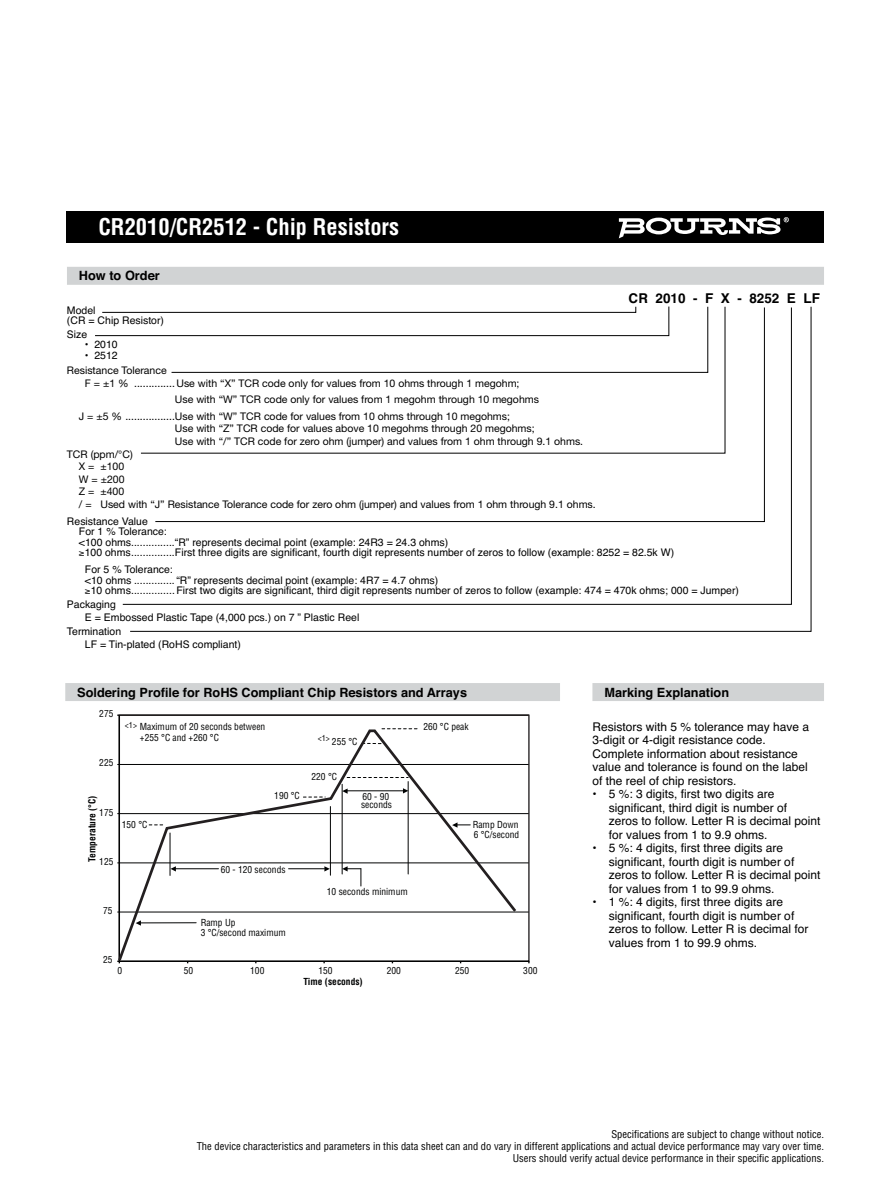
<style>
.page{position:relative;width:891px;height:1188px;background:#fff}
.page>*{position:absolute;margin:0;border:0;box-sizing:border-box;transform-origin:0 0}
.t1{font:700 condensed 22.5px "Helvetica";color:#fff}
.t2{font:700 13.5px "Helvetica";color:#000}
.t3{font:700 12.75px "Helvetica";color:#000}
.t4{font:12px/13.5px "Helvetica";color:#000}
.t5{font:10.5px/10.5px "Helvetica";color:#000}
.t6{font:10.5px/12.6px "Helvetica Neue";color:#000}
.t7{font:condensed 10.5px/12px "Helvetica";color:#000;text-align:right}
.t8{font:condensed 9.45px/8.1px "Helvetica";color:#010202}
.t9{font:700 condensed 9.45px "Helvetica";color:#010202}
.t10{font:condensed 8.1px "Helvetica";color:#010202}
</style>
<div class="page">
<div style="left:67px;top:212px;width:757px;height:31px;background:#000"></div>
<svg style="left:619px;top:217px;width:170px;height:21px"></svg>
<div style="left:65px;top:683px;width:495px;height:18px;background:#d1d3d4"></div>
<hr style="left:119px;top:912px;width:410px;height:1px;background:#010202">
<hr style="left:119px;top:863px;width:410px;height:1px;background:#010202">
<hr style="left:119px;top:813px;width:410px;height:1px;background:#010202">
<hr style="left:119px;top:764px;width:410px;height:1px;background:#010202">
<hr style="left:119px;top:715px;width:1px;height:246px;background:#010202">
<hr style="left:119px;top:961px;width:410px;height:1px;background:#010202">
<svg style="left:117px;top:728px;width:402px;height:236px"></svg>
<hr style="left:346px;top:790px;width:58px;height:1px;background:#010202">
<div style="left:592px;top:683px;width:232px;height:18px;background:#d1d3d4"></div>
<div style="left:67px;top:267px;width:757px;height:18px;background:#d1d3d4"></div>
<svg style="left:129px;top:306px;width:683px;height:326px"></svg>
<h1 class="t1" style="left:98px;top:218px;width:302px">CR2010/CR2512 - Chip Resistors</h1>
<p class="t3" style="left:79px;top:271px;width:82px">How to Order</p>
<p class="t2" style="left:629px;top:294px;width:193px">CR 2010 - F X - 8252 E LF</p>
<p class="t5" style="left:67px;top:306px;width:99px">Model<br>(CR = Chip Resistor)</p>
<p class="t5" style="left:67px;top:330px;width:22px">Size</p>
<p class="t5" style="left:85px;top:340px;width:34px">• 2010</p>
<p class="t5" style="left:85px;top:351px;width:34px">• 2512</p>
<p class="t6" style="left:85px;top:366px;width:436px;text-indent:-18px">Resistance Tolerance<br>F = ±1 % .............. Use with “X” TCR code only for values from 10 ohms through 1 megohm;</p>
<p class="t6" style="left:79px;top:391px;width:462px;line-height:17.1px;text-indent:96px">Use with “W” TCR code only for values from 1 megohm through 10 megohms<br>J = ±5 % .................Use with “W” TCR code for values from 10 ohms through 10 megohms;</p>
<p class="t6" style="left:175px;top:423px;width:410px">Use with “Z” TCR code for values above 10 megohms through 20 megohms;<br>Use with “/” TCR code for zero ohm (jumper) and values from 1 ohm through 9.1 ohms.</p>
<p class="t6" style="left:79px;top:449px;width:518px;text-indent:-12px">TCR (ppm/°C)<br>X = ±100<br>W = ±200<br>Z = ±400<br>/ = Used with “J” Resistance Tolerance code for zero ohm (jumper) and values from 1 ohm through 9.1 ohms.</p>
<p class="t5" style="left:79px;top:517px;width:597px;text-indent:-12px">Resistance Value<br>For 1 % Tolerance:<br>&lt;100 ohms...............“R” represents decimal point (example: 24R3 = 24.3 ohms)<br>≥100 ohms ...............First three digits are significant, fourth digit represents number of zeros to follow (example: 8252 = 82.5k W)</p>
<p class="t5" style="left:85px;top:566px;width:656px">For 5 % Tolerance:<br>&lt;10 ohms .............. “R” represents decimal point (example: 4R7 = 4.7 ohms)<br>≥10 ohms ............... First two digits are significant, third digit represents number of zeros to follow (example: 474 = 470k ohms; 000 = Jumper)</p>
<p class="t5" style="left:67px;top:600px;width:51px">Packaging</p>
<p class="t5" style="left:85px;top:614px;width:276px">E = Embossed Plastic Tape (4,000 pcs.) on 7 ” Plastic Reel</p>
<p class="t5" style="left:67px;top:627px;width:56px">Termination</p>
<p class="t5" style="left:85px;top:641px;width:158px">LF = Tin-plated (RoHS compliant)</p>
<p class="t3" style="left:77px;top:687px;width:391px">Soldering Profile for RoHS Compliant Chip Resistors and Arrays</p>
<p class="t8" style="left:99px;top:710px;width:16px">275</p>
<p class="t8" style="left:99px;top:760px;width:16px">225</p>
<p class="t10" style="left:125px;top:722px;width:14px">&lt;1&gt;</p>
<p class="t8" style="left:140px;top:722px;width:127px;line-height:11.2px">Maximum of 20 seconds between +255 °C and +260 °C</p>
<p class="t9" style="left:89px;top:862px;width:68px;rotate:-90deg">Temperature (°C)</p>
<p class="t8" style="left:99px;top:809px;width:16px">175</p>
<p class="t8" style="left:99px;top:858px;width:16px">125</p>
<p class="t8" style="left:122px;top:821px;width:27px">150 °C</p>
<p class="t8" style="left:274px;top:793px;width:27px">190 °C</p>
<p class="t8" style="left:221px;top:866px;width:66px">60 - 120 seconds</p>
<p class="t8" style="left:103px;top:907px;width:11px">75</p>
<p class="t8" style="left:103px;top:957px;width:11px">25</p>
<p class="t8" style="left:201px;top:918px;width:87px;line-height:9.9px">Ramp Up<br>3 °C/second maximum</p>
<p class="t10" style="left:318px;top:735px;width:14px">&lt;1&gt;</p>
<p class="t8" style="left:332px;top:738px;width:27px">255 °C</p>
<p class="t8" style="left:312px;top:773px;width:27px">220 °C</p>
<p class="t8" style="left:361px;top:793px;width:32px">60 - 90 seconds</p>
<p class="t8" style="left:327px;top:888px;width:82px">10 seconds minimum</p>
<p class="t8" style="left:423px;top:723px;width:47px">260 °C peak</p>
<p class="t8" style="left:473px;top:820px;width:48px;line-height:10.2px">Ramp Down<br>6 °C/second</p>
<p class="t8" style="left:118px;top:967px;width:6px">0</p>
<p class="t8" style="left:184px;top:967px;width:11px">50</p>
<p class="t8" style="left:250px;top:967px;width:16px">100</p>
<p class="t8" style="left:319px;top:967px;width:16px">150</p>
<p class="t8" style="left:387px;top:967px;width:16px">200</p>
<p class="t8" style="left:455px;top:967px;width:16px">250</p>
<p class="t8" style="left:523px;top:967px;width:16px">300</p>
<p class="t9" style="left:303px;top:978px;width:61px">Time (seconds)</p>
<p class="t3" style="left:604px;top:687px;width:126px">Marking Explanation</p>
<p class="t4" style="left:592px;top:721px;width:218px">Resistors with 5 % tolerance may have a 3-digit or 4-digit resistance code.<br>Complete information about resistance value and tolerance is found on the label of the reel of chip resistors.</p>
<p class="t4" style="left:609px;top:789px;width:213px;text-indent:-16px">• 5 %: 3 digits, first two digits are significant, third digit is number of<br>zeros to follow. Letter R is decimal point for values from 1 to 9.9 ohms.</p>
<p class="t4" style="left:609px;top:843px;width:213px;text-indent:-16px">• 5 %: 4 digits, first three digits are significant, fourth digit is number of zeros to follow. Letter R is decimal point for values from 1 to 99.9 ohms.</p>
<p class="t4" style="left:609px;top:897px;width:201px;text-indent:-16px">• 1 %: 4 digits, first three digits are significant, fourth digit is number of zeros to follow. Letter R is decimal for values from 1 to 99.9 ohms.</p>
<p class="t7" style="left:197px;top:1129px;width:629px">Specifications are subject to change without notice.<br>The device characteristics and parameters in this data sheet can and do vary in different applications and actual device performance may vary over time.<br>Users should verify actual device performance in their specific applications.</p>
</div>
